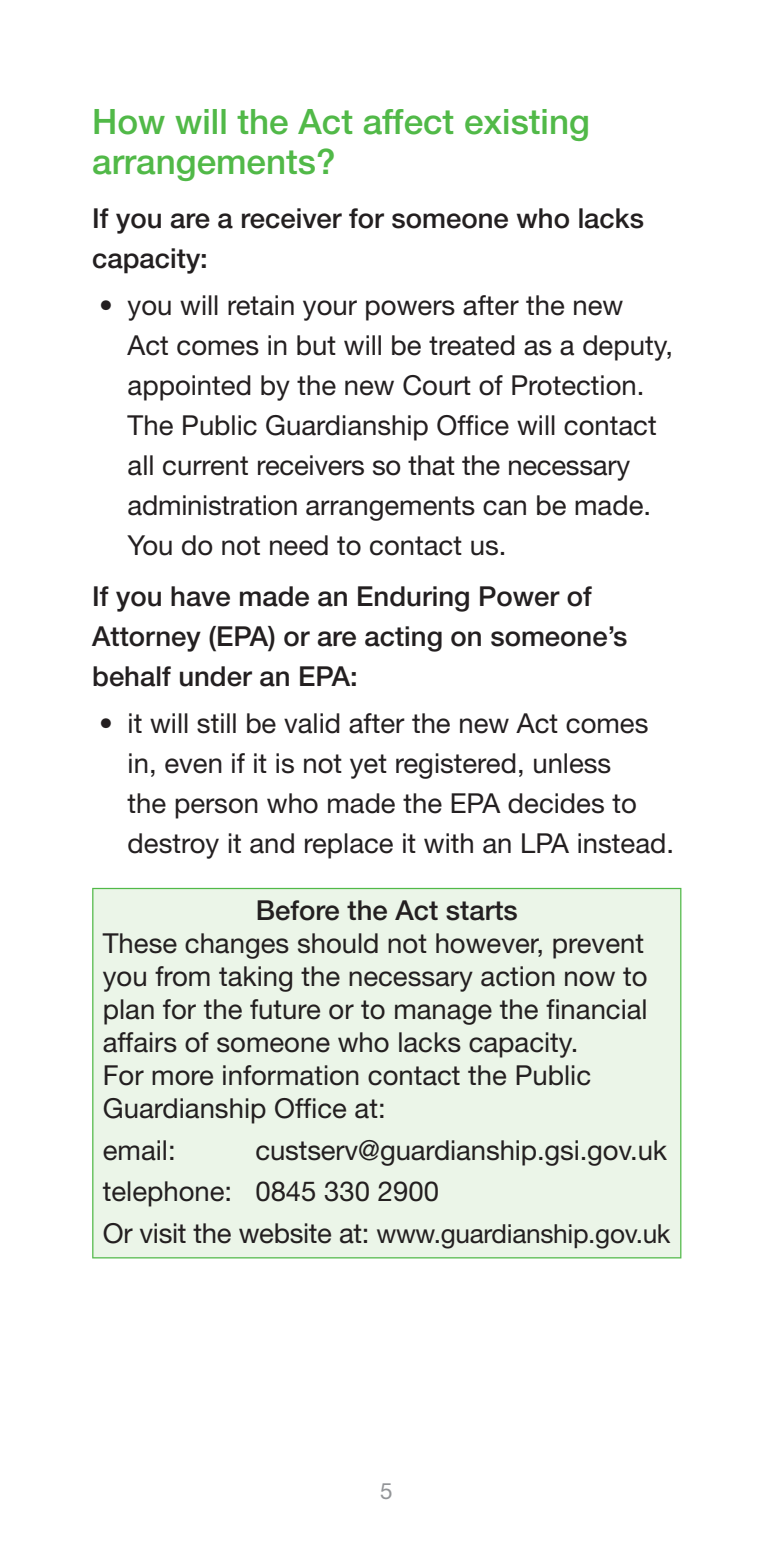
<style>
.page{position:relative;width:773px;height:1560px;background:#fff}
.page>*{position:absolute;margin:0;border:0;box-sizing:border-box;transform-origin:0 0}
.t1{font:500 35px/40px "Helvetica Neue";color:#51b948}
.t2{font:27.5px/40px "Helvetica Neue";color:#231f20}
.t3{font:500 27.5px/40px "Helvetica Neue";color:#231f20}
.t4{font:26.25px "Helvetica Neue";letter-spacing:-.01em;color:#231f20}
.t5{font:22.5px "Helvetica Neue";color:#939598}
.s1{font-size:27.5px}
</style>
<div class="page">
<div style="left:93px;top:889px;width:587px;height:367px;background:#ebf5e8"></div>
<hr style="left:92px;top:887px;width:153px;height:2px;background:#51b948">
<hr style="left:92px;top:889px;width:1px;height:238px;background:#51b948">
<hr style="left:245px;top:887px;width:436px;height:2px;background:#51b948">
<hr style="left:680px;top:889px;width:1px;height:238px;background:#51b948">
<hr style="left:92px;top:1127px;width:1px;height:42px;background:#51b948">
<hr style="left:680px;top:1127px;width:1px;height:42px;background:#51b948">
<hr style="left:92px;top:1169px;width:1px;height:42px;background:#51b948">
<hr style="left:680px;top:1169px;width:1px;height:42px;background:#51b948">
<hr style="left:92px;top:1211px;width:1px;height:45px;background:#51b948">
<hr style="left:680px;top:1211px;width:1px;height:45px;background:#51b948">
<hr style="left:92px;top:1256px;width:153px;height:2px;background:#51b948">
<hr style="left:245px;top:1256px;width:436px;height:2px;background:#51b948">
<h2 class="t1" style="left:92px;top:101px;width:499px">How will the Act affect existing arrangements?</h2>
<p class="t3" style="left:92px;top:198px;width:553px">If you are a receiver for someone who lacks capacity:</p>
<p class="t2" style="left:128px;top:285px;width:547px;text-indent:-28px">• you will retain your powers after the new<br>Act comes in but will be treated as a deputy, appointed by the new Court of Protection.<br>The Public Guardianship Office will contact all current receivers so that the necessary administration arrangements can be made.<br>You do not need to contact us.</p>
<p class="t3" style="left:92px;top:575px;width:536px">If you have made an Enduring Power of<br>Attorney (EPA) or are acting on someone’s behalf under an EPA:</p>
<p class="t2" style="left:128px;top:702px;width:548px;text-indent:-28px">• it will still be valid after the new Act comes in, even if it is not yet registered, unless<br>the person who made the EPA decides to destroy it and replace it with an LPA instead.</p>
<p class="t3" style="left:256px;top:889px;width:263px">Before the Act starts</p>
<p class="t2" style="left:103px;top:926px;width:546px;line-height:33px">These changes should not however, prevent you from taking the necessary action now to plan for the future or to manage the financial affairs of someone who lacks capacity.<br>For more information contact the Public Guardianship Office at:</p>
<p class="t2" style="left:103px;top:1129px;width:74px">email:</p>
<p class="t2" style="left:103px;top:1128px;width:565px;line-height:41.5px;text-indent:152px">custserv@guardianship.gsi.gov.uk telephone: 0845 330 2900</p>
<p class="t4" style="left:103px;top:1217px;width:569px"><span class="s1">Or visit the website at:</span> www.guardianship.gov.uk</p>
<p class="t5" style="left:380px;top:1477px;width:14px">5</p>
</div>
